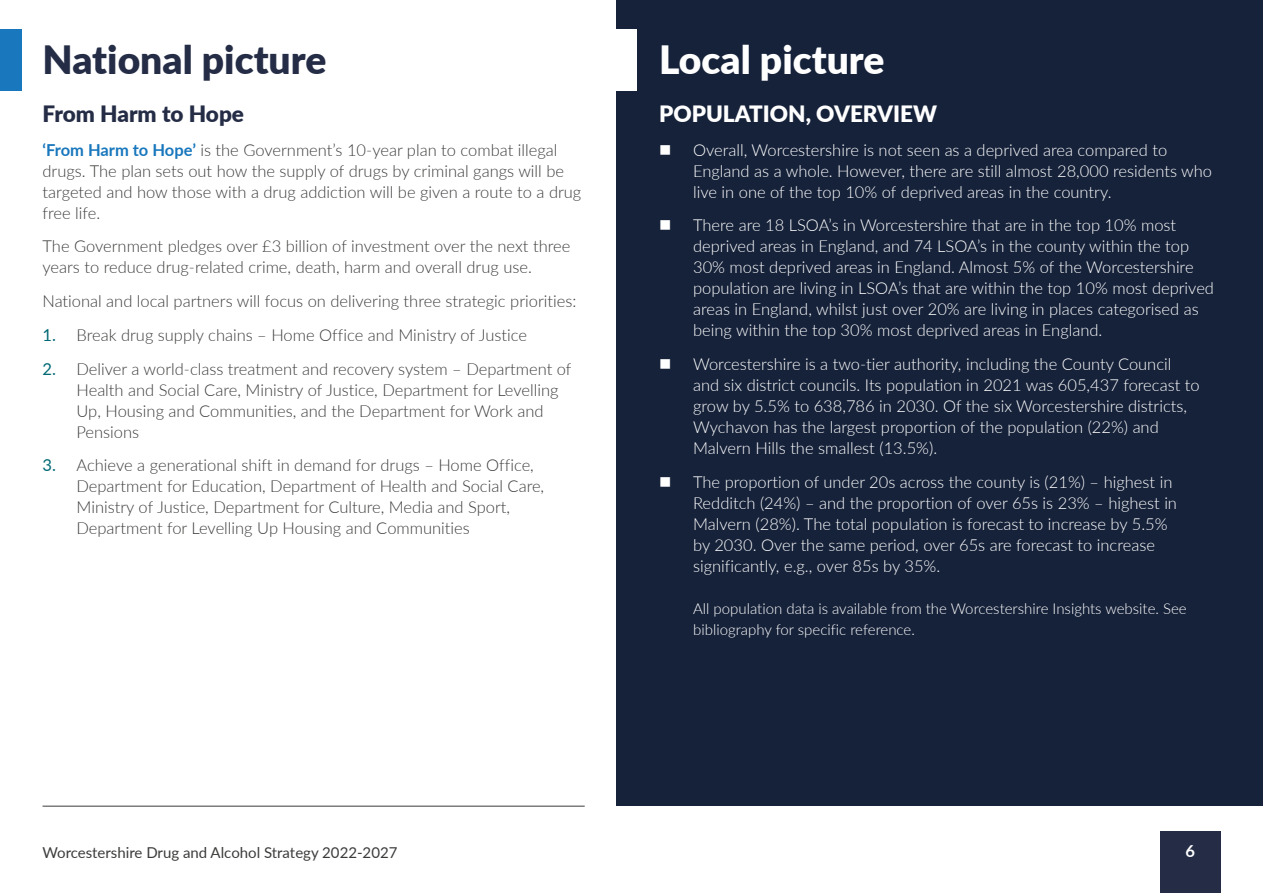
<style>
.page{position:relative;width:1263px;height:893px;background:#fff}
.page>*{position:absolute;margin:0;border:0;box-sizing:border-box;transform-origin:0 0}
.Section_Title__H2{font:900 39px "Lato";color:#252d46}
.Section_Title__H2-2{font:900 39px "Lato";color:#fff}
.Third_Level_Heading{font:900 22.5px "Lato";color:#fff}
.Third_Level_Heading-2{font:900 22.5px "Lato";color:#252d46}
.t1{font:300 16.5px/21px "Lato";color:#fff}
.Paragraph_Text__P{font:300 16.5px/21px "Lato";color:#3c3c3b}
.t2{font:700 16.5px "Lato";color:#fff}
.t3{font:300 15px/21px "Lato";color:#fff}
.t4{font:15px "Lato";color:#3c3c3b}
.s1{font-weight:700;color:#1877bd}
.s2{font-weight:400;color:#026975}
</style>
<div class="page">
<div style="left:617px;top:0;width:646px;height:806px;background:#16223a"></div>
<div style="left:0;top:30px;width:21px;height:61px;background:#1877bd"></div>
<div style="left:614px;top:30px;width:23px;height:61px;background:#fff"></div>
<hr style="left:43px;top:806px;width:542px;height:1px;background:#3c3c3b">
<div style="left:1160px;top:831px;width:60px;height:62px;background:#252d46"></div>
<h2 class="Section_Title__H2" style="left:43px;top:30px;width:285px">National picture</h2>
<h3 class="Third_Level_Heading-2" style="left:43px;top:97px;width:203px">From Harm to Hope</h3>
<p class="Paragraph_Text__P" style="left:43px;top:139px;width:540px"><span class="s1">‘From Harm to Hope’</span> is the Government’s 10-year plan to combat illegal drugs. The plan sets out how the supply of drugs by criminal gangs will be targeted and how those with a drug addiction will be given a route to a drug free life.</p>
<p class="Paragraph_Text__P" style="left:43px;top:235px;width:529px">The Government pledges over £3 billion of investment over the next three years to reduce drug-related crime, death, harm and overall drug use.</p>
<p class="Paragraph_Text__P" style="left:43px;top:290px;width:535px">National and local partners will focus on delivering three strategic priorities:</p>
<p class="Paragraph_Text__P" style="left:43px;top:324px;width:486px"><span class="s2">1.</span> Break drug supply chains – Home Office and Ministry of Justice</p>
<p class="Paragraph_Text__P" style="left:77px;top:358px;width:496px;text-indent:-34px"><span class="s2">2.</span> Deliver a world-class treatment and recovery system – Department of Health and Social Care, Ministry of Justice, Department for Levelling Up, Housing and Communities, and the Department for Work and Pensions</p>
<p class="Paragraph_Text__P" style="left:77px;top:454px;width:469px;text-indent:-34px"><span class="s2">3.</span> Achieve a generational shift in demand for drugs – Home Office, Department for Education, Department of Health and Social Care, Ministry of Justice, Department for Culture, Media and Sport, Department for Levelling Up Housing and Communities</p>
<h2 class="Section_Title__H2-2" style="left:659px;top:30px;width:227px">Local picture</h2>
<h3 class="Third_Level_Heading" style="left:659px;top:97px;width:279px">POPULATION, OVERVIEW</h3>
<p class="t1" style="left:693px;top:139px;width:520px">Overall, Worcestershire is not seen as a deprived area compared to<br>England as a whole. However, there are still almost 28,000 residents who live in one of the top 10% of deprived areas in the country.</p>
<p class="t1" style="left:693px;top:214px;width:522px">There are 18 LSOA’s in Worcestershire that are in the top 10% most deprived areas in England, and 74 LSOA’s in the county within the top 30% most deprived areas in England. Almost 5% of the Worcestershire population are living in LSOA’s that are within the top 10% most deprived areas in England, whilst just over 20% are living in places categorised as being within the top 30% most deprived areas in England.</p>
<p class="t1" style="left:693px;top:353px;width:508px">Worcestershire is a two-tier authority, including the County Council and six district councils. Its population in 2021 was 605,437 forecast to grow by 5.5% to 638,786 in 2030. Of the six Worcestershire districts, Wychavon has the largest proportion of the population (22%) and Malvern Hills the smallest (13.5%).</p>
<p class="t1" style="left:693px;top:471px;width:485px">The proportion of under 20s across the county is (21%) – highest in Redditch (24%) – and the proportion of over 65s is 23% – highest in Malvern (28%). The total population is forecast to increase by 5.5% by 2030. Over the same period, over 65s are forecast to increase significantly, e.g., over 85s by 35%.</p>
<p class="t3" style="left:693px;top:597px;width:495px">All population data is available from the Worcestershire Insights website. See bibliography for specific reference.</p>
<p class="t4" style="left:43px;top:842px;width:356px">Worcestershire Drug and Alcohol Strategy 2022-2027</p>
<p class="t2" style="left:1185px;top:839px;width:11px">6</p>
</div>
